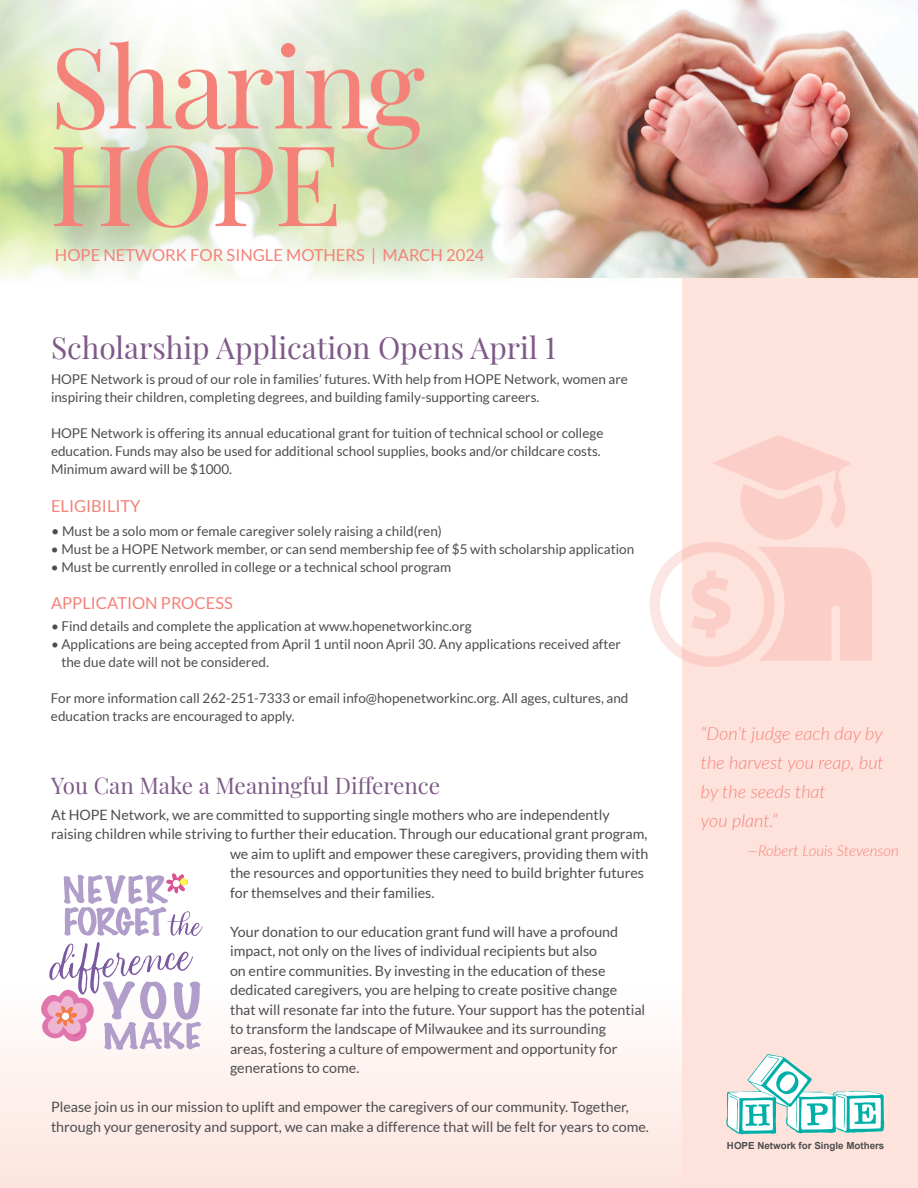
<style>
.page{position:relative;width:918px;height:1188px;background:#fff}
.page>*{position:absolute;margin:0;border:0;box-sizing:border-box;transform-origin:0 0}
.t1{font:111.9px/97.6px "Playfair Display";letter-spacing:-.02em;color:#f48279}
.t2{font:30px "Playfair Display";color:#7e5a88}
.t3{font:22.5px "Playfair Display";color:#7e5a88}
.t4{font:italic 300 18px/29.1px "Lato";color:#f48279}
.t5{font:16.5px "Lato";color:#f48279}
.t6{font:italic 300 15px "Lato";color:#f48279}
.t7{font:14.25px/19.5px "Lato";color:#4d4d4f}
.t8{font:13.5px/18px "Lato";color:#4d4d4f}
.t9{font:700 9.75px "Arial";color:#4d4d4f}
.s1{font-size:14.25px}
</style>
<div class="page">
<img style="left:0;top:0;width:683px;height:282px">
<div style="left:683px;top:278px;width:235px;height:910px;background:#fde3dc"></div>
<img style="left:501px;top:0;width:417px;height:278px">
<svg style="left:0;top:984px;width:885px;height:204px;fill:#fdeeea"></svg>
<svg style="left:726px;top:1054px;width:158px;height:81px"></svg>
<svg style="left:649px;top:435px;width:223px;height:232px"></svg>
<svg style="left:64px;top:873px;width:138px;height:63px"></svg>
<svg style="left:33px;top:942px;width:168px;height:110px"></svg>
<div style="left:180px;top:878px;width:8px;height:7px;background:#fff450;border-radius:50%"></div>
<h1 class="t1" style="left:49px;top:46px;width:377px">Sharing<br>HOPE</h1>
<p class="t5" style="left:55px;top:248px;width:431px">HOPE NETWORK FOR SINGLE MOTHERS | MARCH 2024</p>
<h2 class="t2" style="left:51px;top:335px;width:506px">Scholarship Application Opens April 1</h2>
<p class="t8" style="left:51px;top:371px;width:578px">HOPE Network is proud of our role in families’ futures. With help from HOPE Network, women are inspiring their children, completing degrees, and building family-supporting careers.</p>
<p class="t8" style="left:51px;top:425px;width:554px">HOPE Network is offering its annual educational grant for tuition of technical school or college education. Funds may also be used for additional school supplies, books and/or childcare costs.<br>Minimum award will be $1000.</p>
<p class="t5" style="left:51px;top:498px;width:91px">ELIGIBILITY</p>
<p class="t8" style="left:51px;top:522px;width:392px"><span class="s1">•</span> Must be a solo mom or female caregiver solely raising a child(ren)</p>
<p class="t8" style="left:51px;top:540px;width:585px">• Must be a HOPE Network member, or can send membership fee of $5 with scholarship application</p>
<p class="t8" style="left:51px;top:558px;width:402px">• Must be currently enrolled in college or a technical school program</p>
<p class="t5" style="left:51px;top:596px;width:183px">APPLICATION PROCESS</p>
<p class="t8" style="left:51px;top:618px;width:422px">• Find details and complete the application at www.hopenetworkinc.org</p>
<p class="t8" style="left:61px;top:636px;width:561px;text-indent:-10px">• Applications are being accepted from April 1 until noon April 30. Any applications received after the due date will not be considered.</p>
<p class="t8" style="left:51px;top:690px;width:579px">For more information call 262-251-7333 or email info@hopenetworkinc.org. All ages, cultures, and education tracks are encouraged to apply.</p>
<h3 class="t3" style="left:51px;top:768px;width:391px">You Can Make a Meaningful Difference</h3>
<p class="t7" style="left:51px;top:806px;width:560px">At HOPE Network, we are committed to supporting single mothers who are independently</p>
<p class="t7" style="left:51px;top:825px;width:598px">raising children while striving to further their education. Through our educational grant program,</p>
<p class="t7" style="left:230px;top:845px;width:420px">we aim to uplift and empower these caregivers, providing them with</p>
<p class="t7" style="left:230px;top:864px;width:416px">the resources and opportunities they need to build brighter futures</p>
<p class="t7" style="left:230px;top:884px;width:206px">for themselves and their families.</p>
<p class="t7" style="left:230px;top:923px;width:417px">Your donation to our education grant fund will have a profound impact, not only on the lives of individual recipients but also<br>on entire communities. By investing in the education of these dedicated caregivers, you are helping to create positive change that will resonate far into the future. Your support has the potential to transform the landscape of Milwaukee and its surrounding areas, fostering a culture of empowerment and opportunity for generations to come.</p>
<p class="t7" style="left:51px;top:1098px;width:599px">Please join us in our mission to uplift and empower the caregivers of our community. Together, through your generosity and support, we can make a difference that will be felt for years to come.</p>
<p class="t4" style="left:701px;top:720px;width:184px">“Don’t judge each day by the harvest you reap, but by the seeds that<br>you plant.”</p>
<p class="t6" style="left:747px;top:845px;width:153px">—Robert Louis Stevenson</p>
<p class="t9" style="left:727px;top:1142px;width:159px">HOPE Network for Single Mothers</p>
</div>
